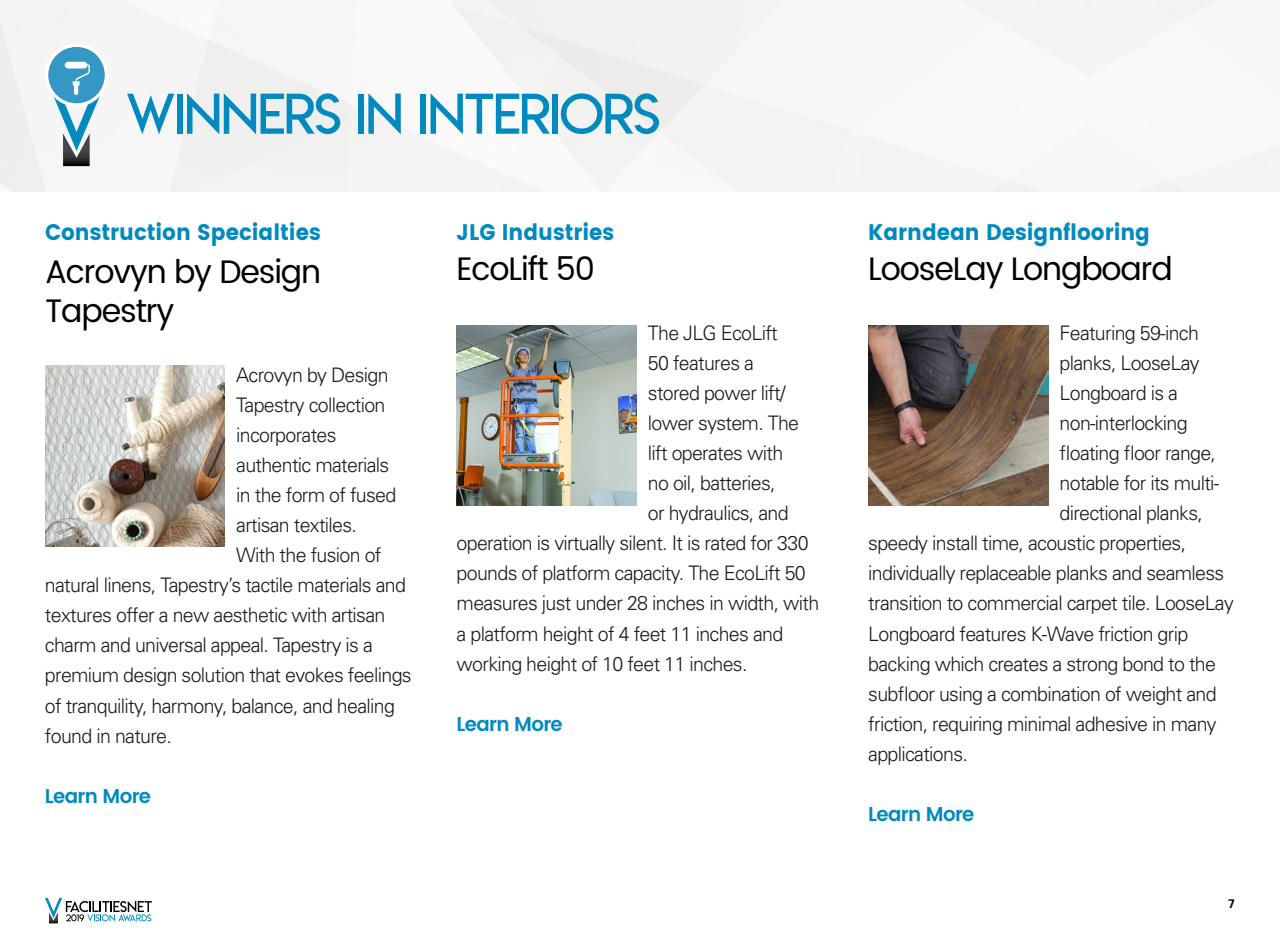
<style>
.page{position:relative;width:1280px;height:936px;background:#fff}
.page>*{position:absolute;margin:0;border:0;box-sizing:border-box;transform-origin:0 0}
.t1{font:55px "Lemon Milklight";letter-spacing:-.02em;color:#018abf}
.t2{font:32.5px/39px "Poppins";letter-spacing:-.035em;color:#000}
.t3{font:22.5px "Poppins";color:#018abf;scale:.94 1}
.t4{font:300 20px "Univers";letter-spacing:-.035em;color:#1a1a1a}
.t5{font:600 20px "Poppins";letter-spacing:-.035em;color:#018abf}
.t6{font:700 12.5px "Univers";color:#000}
</style>
<div class="page">
<svg style="left:45px;top:897px;width:107px;height:26px"></svg>
<svg style="left:47px;top:47px;width:59px;height:119px"></svg>
<hr style="left:74px;top:82px;width:4px;height:13px;background:#fff;border-radius:2px">
<div style="left:45px;top:43px;width:63px;height:63px;border:3px solid #fff;border-radius:50%"></div>
<img style="left:45px;top:365px;width:180px;height:180px">
<img style="left:457px;top:325px;width:180px;height:180px">
<img style="left:868px;top:325px;width:180px;height:180px">
<h1 class="t1" style="left:126px;top:80px;width:536px">WINNERS IN INTERIORS</h1>
<p class="t3" style="left:45px;top:219px;width:295px">Construction Specialties</p>
<h2 class="t2" style="left:45px;top:253px;width:278px">Acrovyn by Design<br>Tapestry</h2>
<p class="t4" style="left:236px;top:363px;width:154px">Acrovyn by Design</p>
<p class="t4" style="left:236px;top:393px;width:151px">Tapestry collection</p>
<p class="t4" style="left:236px;top:423px;width:102px">incorporates</p>
<p class="t4" style="left:236px;top:453px;width:155px">authentic materials</p>
<p class="t4" style="left:236px;top:483px;width:162px">in the form of fused</p>
<p class="t4" style="left:236px;top:513px;width:122px">artisan textiles.</p>
<p class="t4" style="left:236px;top:543px;width:147px">With the fusion of</p>
<p class="t4" style="left:45px;top:573px;width:362px">natural linens, Tapestry’s tactile materials and</p>
<p class="t4" style="left:45px;top:603px;width:342px">textures offer a new aesthetic with artisan</p>
<p class="t4" style="left:45px;top:633px;width:330px">charm and universal appeal. Tapestry is a</p>
<p class="t4" style="left:45px;top:663px;width:368px">premium design solution that evokes feelings</p>
<p class="t4" style="left:45px;top:693px;width:351px">of tranquility, harmony, balance, and healing</p>
<p class="t4" style="left:45px;top:723px;width:128px">found in nature.</p>
<p class="t5" style="left:45px;top:780px;width:108px">Learn More</p>
<p class="t3" style="left:457px;top:219px;width:169px">JLG Industries</p>
<h2 class="t2" style="left:457px;top:250px;width:140px">EcoLift 50</h2>
<p class="t4" style="left:648px;top:321px;width:131px">The JLG EcoLift</p>
<p class="t4" style="left:648px;top:351px;width:108px">50 features a</p>
<p class="t4" style="left:648px;top:381px;width:139px">stored power lift/</p>
<p class="t4" style="left:648px;top:411px;width:153px">lower system. The</p>
<p class="t4" style="left:648px;top:441px;width:137px">lift operates with</p>
<p class="t4" style="left:648px;top:471px;width:129px">no oil, batteries,</p>
<p class="t4" style="left:648px;top:501px;width:142px">or hydraulics, and</p>
<p class="t4" style="left:457px;top:531px;width:353px">operation is virtually silent. It is rated for 330</p>
<p class="t4" style="left:457px;top:561px;width:351px">pounds of platform capacity. The EcoLift 50</p>
<p class="t4" style="left:457px;top:591px;width:364px">measures just under 28 inches in width, with</p>
<p class="t4" style="left:457px;top:621px;width:328px">a platform height of 4 feet 11 inches and</p>
<p class="t4" style="left:457px;top:651px;width:292px">working height of 10 feet 11 inches.</p>
<p class="t5" style="left:457px;top:708px;width:108px">Learn More</p>
<p class="t3" style="left:868px;top:219px;width:301px">Karndean Designflooring</p>
<h2 class="t2" style="left:868px;top:250px;width:306px">LooseLay Longboard</h2>
<p class="t4" style="left:1060px;top:321px;width:141px">Featuring 59-inch</p>
<p class="t4" style="left:1060px;top:351px;width:142px">planks, LooseLay</p>
<p class="t4" style="left:1060px;top:381px;width:120px">Longboard is a</p>
<p class="t4" style="left:1060px;top:411px;width:130px">non-interlocking</p>
<p class="t4" style="left:1060px;top:441px;width:158px">floating floor range,</p>
<p class="t4" style="left:1060px;top:471px;width:161px">notable for its multi-</p>
<p class="t4" style="left:1060px;top:501px;width:145px">directional planks,</p>
<p class="t4" style="left:868px;top:531px;width:319px">speedy install time, acoustic properties,</p>
<p class="t4" style="left:868px;top:561px;width:358px">individually replaceable planks and seamless</p>
<p class="t4" style="left:868px;top:591px;width:367px">transition to commercial carpet tile. LooseLay</p>
<p class="t4" style="left:868px;top:621px;width:321px">Longboard features K-Wave friction grip</p>
<p class="t4" style="left:868px;top:651px;width:349px">backing which creates a strong bond to the</p>
<p class="t4" style="left:868px;top:681px;width:350px">subfloor using a combination of weight and</p>
<p class="t4" style="left:868px;top:711px;width:350px">friction, requiring minimal adhesive in many</p>
<p class="t4" style="left:868px;top:741px;width:101px">applications.</p>
<p class="t5" style="left:868px;top:798px;width:108px">Learn More</p>
<p class="t6" style="left:1228px;top:895px;width:8px">7</p>
</div>
